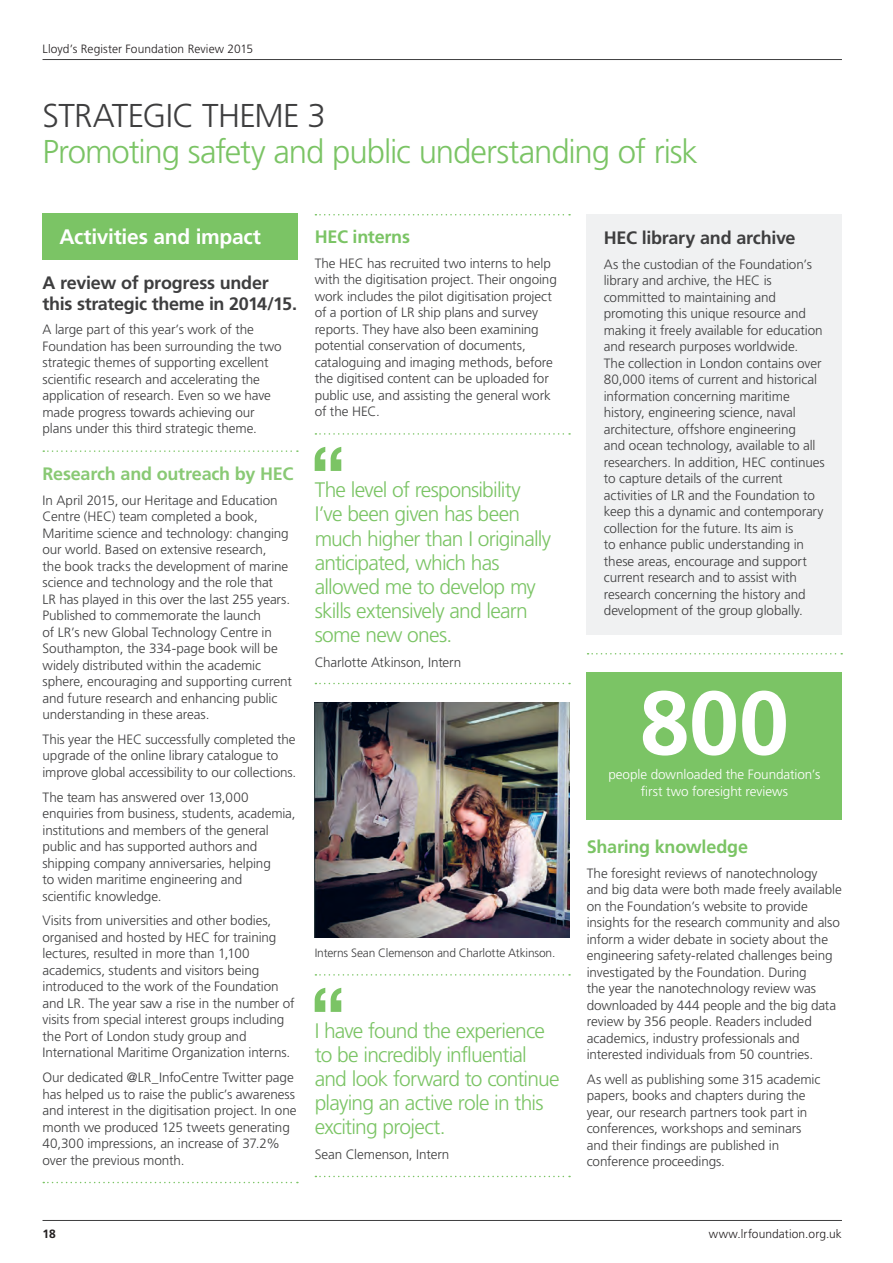
<style>
.page{position:relative;width:893px;height:1263px;background:#fff}
.page>*{position:absolute;margin:0;border:0;box-sizing:border-box;transform-origin:0 0}
.Figures_60pt{font:700 90px "Frutiger LT Std";color:#fff}
.Page_heading_level_2{font:300 33px "Frutiger LT Std";letter-spacing:-.035em;color:#7bc465}
.Page_heading{font:300 33px "Frutiger LT Std";letter-spacing:-.02em;color:#3e3e3f}
.Quote_14_16pt{font:300 21px/24px "Frutiger LT Std";letter-spacing:-.035em;color:#7bc465}
.t1{font:700 21px "Frutiger LT Std";letter-spacing:-.015em;color:#fff}
.Case_Study_Subhead_I{font:700 18px/21px "Frutiger LT Std";letter-spacing:-.015em;color:#3e3e3f}
.Case_Study_Subhead_I-2{font:700 18px "Frutiger LT Std";letter-spacing:-.015em;color:#7bc465}
.Case_Study_Subhead_I-3{font:700 18px "Frutiger LT Std";letter-spacing:-.01em;color:#89c974}
.Body_copy_9_11pt{font:300 13.5px/16.5px "Frutiger LT Std";letter-spacing:-.01em;color:#3e3e3f}
.Body_copy_9_11pt_dot{font:300 13.5px/16.5px "Frutiger LT Std";letter-spacing:-.01em;color:#3e3e3f}
.Body_copy_9_11pt-2{font:300 13.5px "Frutiger LT Std";letter-spacing:-.005em;color:#fff}
.Folios{font:300 12px "Frutiger LT Std";letter-spacing:.005em;color:#231f20}
.Small_body_copy{font:300 12px "Frutiger LT Std";letter-spacing:-.015em;color:#3e3e3f}
.Folios-2{font:700 12px "Frutiger LT Std";color:#231f20}
</style>
<div class="page">
<svg style="left:43px;top:450px;width:255px;height:2px"></svg>
<svg style="left:43px;top:1182px;width:255px;height:1px"></svg>
<div style="left:43px;top:213px;width:255px;height:46px;background:#7bc465"></div>
<svg style="left:315px;top:214px;width:255px;height:1px"></svg>
<svg style="left:315px;top:433px;width:255px;height:2px"></svg>
<svg style="left:315px;top:683px;width:255px;height:1px"></svg>
<svg style="left:315px;top:447px;width:26px;height:24px"></svg>
<img style="left:315px;top:703px;width:255px;height:235px">
<svg style="left:315px;top:974px;width:255px;height:1px"></svg>
<svg style="left:315px;top:1176px;width:255px;height:1px"></svg>
<svg style="left:315px;top:988px;width:26px;height:24px"></svg>
<div style="left:587px;top:214px;width:255px;height:421px;background:#f0f1f2"></div>
<div style="left:587px;top:672px;width:255px;height:147px;background:#7bc465"></div>
<svg style="left:588px;top:653px;width:254px;height:1px"></svg>
<hr style="left:43px;top:1220px;width:799px;height:1px;background:#3e3e3f">
<hr style="left:43px;top:59px;width:799px;height:1px;background:#3e3e3f">
<p class="Folios" style="left:43px;top:42px;width:212px">Lloyd’s Register Foundation Review 2015</p>
<p class="Page_heading" style="left:43px;top:97px;width:285px">STRATEGIC THEME 3</p>
<p class="Page_heading_level_2" style="left:43px;top:133px;width:657px">Promoting safety and public understanding of risk</p>
<p class="t1" style="left:60px;top:224px;width:203px">Activities and impact</p>
<p class="Case_Study_Subhead_I" style="left:43px;top:272px;width:256px">A review of progress under this strategic theme in 2014/15.</p>
<p class="Body_copy_9_11pt_dot" style="left:43px;top:322px;width:241px">A large part of this year’s work of the Foundation has been surrounding the two strategic themes of supporting excellent scientific research and accelerating the application of research. Even so we have made progress towards achieving our plans under this third strategic theme.</p>
<p class="Case_Study_Subhead_I-3" style="left:43px;top:463px;width:252px">Research and outreach by HEC</p>
<p class="Body_copy_9_11pt" style="left:43px;top:492px;width:251px">In April 2015, our Heritage and Education Centre (HEC) team completed a book, Maritime science and technology: changing our world. Based on extensive research,<br>the book tracks the development of marine science and technology and the role that<br>LR has played in this over the last 255 years.<br>Published to commemorate the launch<br>of LR’s new Global Technology Centre in Southampton, the 334-page book will be widely distributed within the academic sphere, encouraging and supporting current and future research and enhancing public understanding in these areas.</p>
<p class="Body_copy_9_11pt" style="left:43px;top:731px;width:255px">This year the HEC successfully completed the upgrade of the online library catalogue to improve global accessibility to our collections.</p>
<p class="Body_copy_9_11pt" style="left:43px;top:789px;width:255px">The team has answered over 13,000 enquiries from business, students, academia, institutions and members of the general public and has supported authors and shipping company anniversaries, helping<br>to widen maritime engineering and<br>scientific knowledge.</p>
<p class="Body_copy_9_11pt" style="left:43px;top:913px;width:254px">Visits from universities and other bodies, organised and hosted by HEC for training lectures, resulted in more than 1,100 academics, students and visitors being introduced to the work of the Foundation and LR. The year saw a rise in the number of visits from special interest groups including the Port of London study group and International Maritime Organization interns.</p>
<p class="Body_copy_9_11pt_dot" style="left:43px;top:1069px;width:256px">Our dedicated @LR_InfoCentre Twitter page has helped us to raise the public’s awareness and interest in the digitisation project. In one month we produced 125 tweets generating 40,300 impressions, an increase of 37.2% over the previous month.</p>
<p class="Case_Study_Subhead_I-2" style="left:315px;top:226px;width:97px">HEC interns</p>
<p class="Body_copy_9_11pt" style="left:315px;top:255px;width:244px">The HEC has recruited two interns to help with the digitisation project. Their ongoing work includes the pilot digitisation project of a portion of LR ship plans and survey reports. They have also been examining potential conservation of documents, cataloguing and imaging methods, before the digitised content can be uploaded for public use, and assisting the general work of the HEC.</p>
<p class="Quote_14_16pt" style="left:315px;top:478px;width:238px">The level of responsibility<br>I’ve been given has been much higher than I originally anticipated, which has allowed me to develop my skills extensively and learn some new ones.</p>
<p class="Body_copy_9_11pt" style="left:315px;top:654px;width:148px">Charlotte Atkinson, Intern</p>
<p class="Small_body_copy" style="left:315px;top:946px;width:242px">Interns Sean Clemenson and Charlotte Atkinson.</p>
<p class="Quote_14_16pt" style="left:315px;top:1019px;width:246px">I have found the experience to be incredibly influential and look forward to continue playing an active role in this exciting project.</p>
<p class="Body_copy_9_11pt" style="left:315px;top:1147px;width:136px">Sean Clemenson, Intern</p>
<p class="Folios-2" style="left:43px;top:1227px;width:15px">18</p>
<p class="Case_Study_Subhead_I" style="left:604px;top:228px;width:193px">HEC library and archive</p>
<p class="Body_copy_9_11pt" style="left:604px;top:256px;width:223px">As the custodian of the Foundation’s library and archive, the HEC is committed to maintaining and promoting this unique resource and making it freely available for education and research purposes worldwide.<br>The collection in London contains over 80,000 items of current and historical information concerning maritime history, engineering science, naval architecture, offshore engineering<br>and ocean technology, available to all researchers. In addition, HEC continues to capture details of the current activities of LR and the Foundation to keep this a dynamic and contemporary collection for the future. Its aim is<br>to enhance public understanding in these areas, encourage and support current research and to assist with research concerning the history and development of the group globally.</p>
<p class="Figures_60pt" style="left:640px;top:670px;width:151px">800</p>
<p class="Body_copy_9_11pt-2" style="left:641px;top:783px;width:149px">first two foresight reviews</p>
<p class="Body_copy_9_11pt-2" style="left:608px;top:767px;width:214px">people downloaded the Foundation’s</p>
<p class="Case_Study_Subhead_I-2" style="left:587px;top:836px;width:163px">Sharing knowledge</p>
<p class="Body_copy_9_11pt" style="left:587px;top:865px;width:257px">The foresight reviews of nanotechnology and big data were both made freely available on the Foundation’s website to provide insights for the research community and also inform a wider debate in society about the engineering safety-related challenges being investigated by the Foundation. During<br>the year the nanotechnology review was downloaded by 444 people and the big data review by 356 people. Readers included academics, industry professionals and interested individuals from 50 countries.</p>
<p class="Body_copy_9_11pt" style="left:587px;top:1071px;width:235px">As well as publishing some 315 academic papers, books and chapters during the year, our research partners took part in conferences, workshops and seminars and their findings are published in conference proceedings.</p>
<p class="Folios" style="left:709px;top:1227px;width:135px">www.lrfoundation.org.uk</p>
</div>
